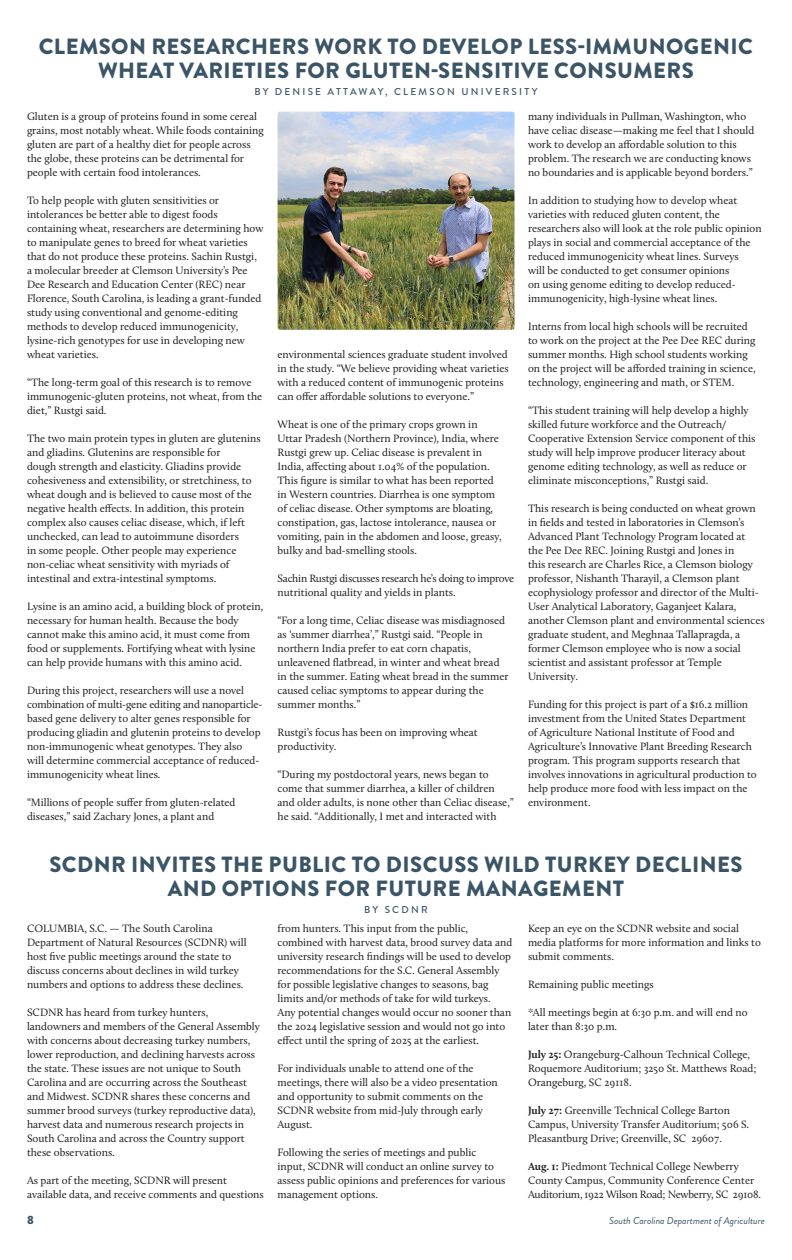
<style>
.page{position:relative;width:792px;height:1260px;background:#fff}
.page>*{position:absolute;margin:0;border:0;box-sizing:border-box;transform-origin:0 0}
.t1{font:900 22px/24px "Brandon Grotesque";letter-spacing:.02em;color:#3b5566;text-align:center}
.t2{font:900 12px "Brandon Grotesque";color:#3b5566}
.Copy{font:11px/14px "Calluna";color:#231f20}
.Byline{font:500 10px "Brandon Grotesque";letter-spacing:.22em;color:#3b5566}
.t3{font:italic 10px "Brandon Grotesque";color:#3b5566}
.s1{font-weight:700}
</style>
<div class="page">
<img style="left:278px;top:112px;width:237px;height:218px">
<h1 class="t1" style="left:39px;top:34px;width:716px">CLEMSON RESEARCHERS WORK TO DEVELOP LESS-IMMUNOGENIC<br>WHEAT VARIETIES FOR GLUTEN-SENSITIVE CONSUMERS</h1>
<p class="Byline" style="left:254px;top:84px;width:285px">BY DENISE ATTAWAY, CLEMSON UNIVERSITY</p>
<p class="Copy" style="left:27px;top:109px;width:238px">Gluten is a group of proteins found in some cereal grains, most notably wheat. While foods containing gluten are part of a healthy diet for people across the globe, these proteins can be detrimental for people with certain food intolerances.</p>
<p class="Copy" style="left:27px;top:193px;width:238px">To help people with gluten sensitivities or intolerances be better able to digest foods containing wheat, researchers are determining how to manipulate genes to breed for wheat varieties that do not produce these proteins. Sachin Rustgi, a molecular breeder at Clemson University’s Pee Dee Research and Education Center (REC) near Florence, South Carolina, is leading a grant-funded study using conventional and genome-editing methods to develop reduced immunogenicity, lysine-rich genotypes for use in developing new wheat varieties.</p>
<p class="Copy" style="left:27px;top:375px;width:237px">“The long-term goal of this research is to remove immunogenic-gluten proteins, not wheat, from the diet,” Rustgi said.</p>
<p class="Copy" style="left:27px;top:431px;width:235px">The two main protein types in gluten are glutenins and gliadins. Glutenins are responsible for<br>dough strength and elasticity. Gliadins provide cohesiveness and extensibility, or stretchiness, to wheat dough and is believed to cause most of the negative health effects. In addition, this protein complex also causes celiac disease, which, if left unchecked, can lead to autoimmune disorders<br>in some people. Other people may experience non-celiac wheat sensitivity with myriads of intestinal and extra-intestinal symptoms.</p>
<p class="Copy" style="left:27px;top:599px;width:238px">Lysine is an amino acid, a building block of protein, necessary for human health. Because the body cannot make this amino acid, it must come from food or supplements. Fortifying wheat with lysine can help provide humans with this amino acid.</p>
<p class="Copy" style="left:27px;top:683px;width:235px">During this project, researchers will use a novel combination of multi-gene editing and nanoparticle&shy;based gene delivery to alter genes responsible for producing gliadin and glutenin proteins to develop non-immunogenic wheat genotypes. They also will determine commercial acceptance of reduced&shy;immunogenicity wheat lines.</p>
<p class="Copy" style="left:27px;top:795px;width:208px">“Millions of people suffer from gluten-related diseases,” said Zachary Jones, a plant and</p>
<p class="Copy" style="left:528px;top:109px;width:226px">many individuals in Pullman, Washington, who have celiac disease—making me feel that I should work to develop an affordable solution to this problem. The research we are conducting knows no boundaries and is applicable beyond borders.”</p>
<p class="Copy" style="left:528px;top:193px;width:235px">In addition to studying how to develop wheat varieties with reduced gluten content, the researchers also will look at the role public opinion plays in social and commercial acceptance of the reduced immunogenicity wheat lines. Surveys<br>will be conducted to get consumer opinions<br>on using genome editing to develop reduced&shy;immunogenicity, high-lysine wheat lines.</p>
<p class="Copy" style="left:528px;top:319px;width:229px">Interns from local high schools will be recruited to work on the project at the Pee Dee REC during summer months. High school students working on the project will be afforded training in science, technology, engineering and math, or STEM.</p>
<p class="Copy" style="left:528px;top:403px;width:229px">“This student training will help develop a highly skilled future workforce and the Outreach/ Cooperative Extension Service component of this study will help improve producer literacy about genome editing technology, as well as reduce or eliminate misconceptions,” Rustgi said.</p>
<p class="Copy" style="left:528px;top:501px;width:238px">This research is being conducted on wheat grown in fields and tested in laboratories in Clemson’s Advanced Plant Technology Program located at<br>the Pee Dee REC. Joining Rustgi and Jones in<br>this research are Charles Rice, a Clemson biology professor, Nishanth Tharayil, a Clemson plant ecophysiology professor and director of the Multi-User Analytical Laboratory, Gaganjeet Kalara, another Clemson plant and environmental sciences graduate student, and Meghnaa Tallapragda, a former Clemson employee who is now a social scientist and assistant professor at Temple University.</p>
<p class="Copy" style="left:528px;top:697px;width:230px">Funding for this project is part of a $16.2 million investment from the United States Department of Agriculture National Institute of Food and Agriculture’s Innovative Plant Breeding Research program. This program supports research that involves innovations in agricultural production to help produce more food with less impact on the environment.</p>
<p class="Copy" style="left:278px;top:347px;width:233px">environmental sciences graduate student involved in the study. “We believe providing wheat varieties with a reduced content of immunogenic proteins can offer affordable solutions to everyone.”</p>
<p class="Copy" style="left:278px;top:417px;width:226px">Wheat is one of the primary crops grown in Uttar Pradesh (Northern Province), India, where Rustgi grew up. Celiac disease is prevalent in India, affecting about 1.04% of the population.<br>This figure is similar to what has been reported in Western countries. Diarrhea is one symptom of celiac disease. Other symptoms are bloating, constipation, gas, lactose intolerance, nausea or vomiting, pain in the abdomen and loose, greasy, bulky and bad-smelling stools.</p>
<p class="Copy" style="left:278px;top:571px;width:238px">Sachin Rustgi discusses research he’s doing to improve nutritional quality and yields in plants.</p>
<p class="Copy" style="left:278px;top:613px;width:232px">“For a long time, Celiac disease was misdiagnosed as ‘summer diarrhea’,” Rustgi said. “People in northern India prefer to eat corn chapatis, unleavened flatbread, in winter and wheat bread in the summer. Eating wheat bread in the summer caused celiac symptoms to appear during the summer months.”</p>
<p class="Copy" style="left:278px;top:725px;width:201px">Rustgi’s focus has been on improving wheat productivity.</p>
<p class="Copy" style="left:278px;top:767px;width:238px">“During my postdoctoral years, news began to come that summer diarrhea, a killer of children<br>and older adults, is none other than Celiac disease,” he said. “Additionally, I met and interacted with</p>
<h1 class="t1" style="left:49px;top:853px;width:695px">SCDNR INVITES THE PUBLIC TO DISCUSS WILD TURKEY DECLINES<br>AND OPTIONS FOR FUTURE MANAGEMENT</h1>
<p class="Byline" style="left:364px;top:903px;width:65px">BY SCDNR</p>
<p class="Copy" style="left:27px;top:921px;width:221px">COLUMBIA, S.C. — The South Carolina Department of Natural Resources (SCDNR) will host five public meetings around the state to discuss concerns about declines in wild turkey numbers and options to address these declines.</p>
<p class="Copy" style="left:27px;top:1005px;width:234px">SCDNR has heard from turkey hunters, landowners and members of the General Assembly with concerns about decreasing turkey numbers, lower reproduction, and declining harvests across the state. These issues are not unique to South Carolina and are occurring across the Southeast and Midwest. SCDNR shares these concerns and summer brood surveys (turkey reproductive data), harvest data and numerous research projects in South Carolina and across the Country support these observations.</p>
<p class="Copy" style="left:27px;top:1173px;width:238px">As part of the meeting, SCDNR will present available data, and receive comments and questions</p>
<p class="Copy" style="left:278px;top:921px;width:235px">from hunters. This input from the public, combined with harvest data, brood survey data and university research findings will be used to develop recommendations for the S.C. General Assembly for possible legislative changes to seasons, bag limits and/or methods of take for wild turkeys.<br>Any potential changes would occur no sooner than the 2024 legislative session and would not go into effect until the spring of 2025 at the earliest.</p>
<p class="Copy" style="left:278px;top:1061px;width:222px">For individuals unable to attend one of the meetings, there will also be a video presentation and opportunity to submit comments on the SCDNR website from mid-July through early August.</p>
<p class="Copy" style="left:278px;top:1145px;width:229px">Following the series of meetings and public input, SCDNR will conduct an online survey to assess public opinions and preferences for various management options.</p>
<p class="Copy" style="left:528px;top:921px;width:234px">Keep an eye on the SCDNR website and social media platforms for more information and links to submit comments.</p>
<p class="Copy" style="left:528px;top:977px;width:127px">Remaining public meetings</p>
<p class="Copy" style="left:528px;top:1005px;width:221px">*All meetings begin at 6:30 p.m. and will end no later than 8:30 p.m.</p>
<p class="Copy" style="left:528px;top:1047px;width:230px"><span class="s1">July 25:</span> Orangeburg-Calhoun Technical College,<br>Roquemore Auditorium; 3250 St. Matthews Road;<br>Orangeburg, SC 29118.</p>
<p class="Copy" style="left:528px;top:1103px;width:223px"><span class="s1">July 27:</span> Greenville Technical College Barton<br>Campus, University Transfer Auditorium; 506 S.<br>Pleasantburg Drive; Greenville, SC 29607.</p>
<p class="Copy" style="left:528px;top:1159px;width:235px"><span class="s1">Aug. 1:</span> Piedmont Technical College Newberry<br>County Campus, Community Conference Center<br>Auditorium, 1922 Wilson Road; Newberry, SC 29108.</p>
<p class="t2" style="left:27px;top:1211px;width:8px">8</p>
<p class="t3" style="left:609px;top:1214px;width:157px">South Carolina Department of Agriculture</p>
</div>
